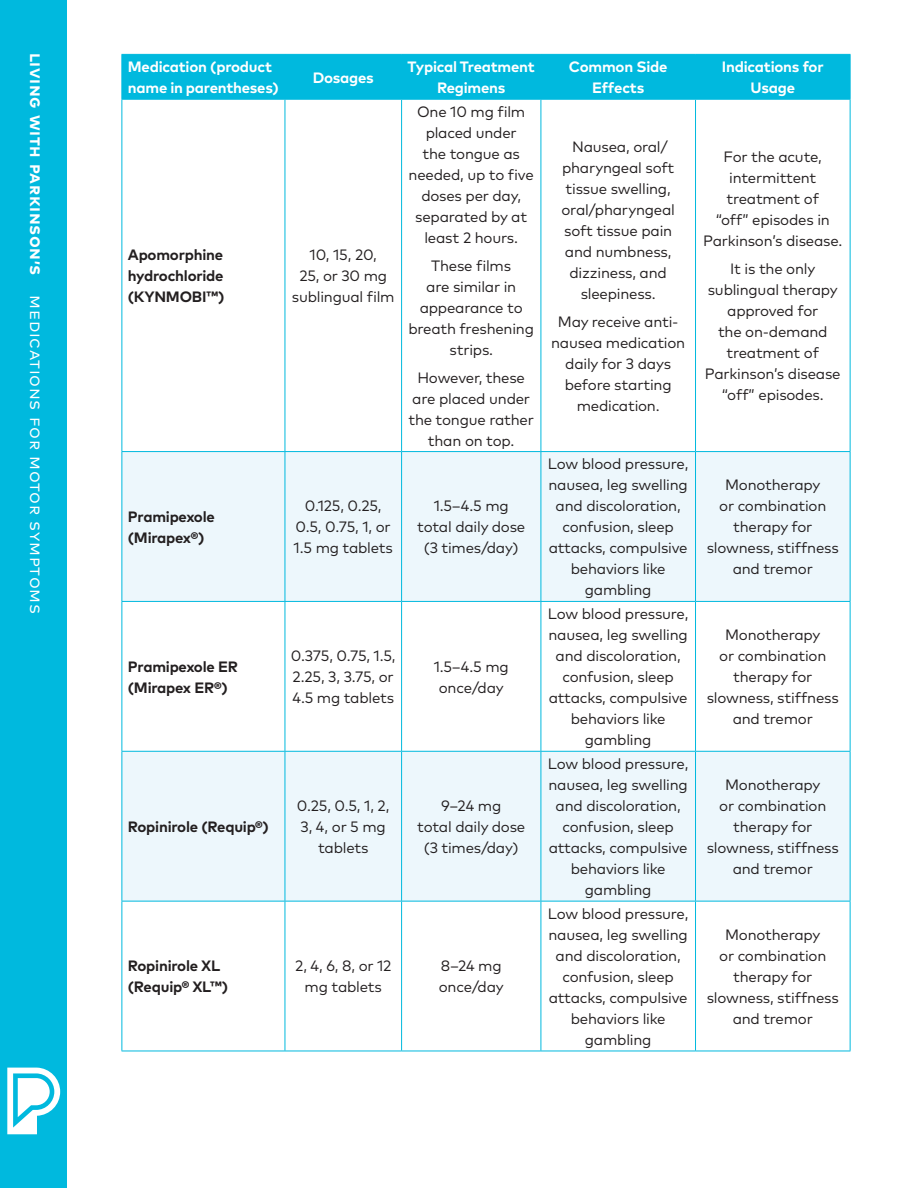
<style>
.page{position:relative;width:918px;height:1188px;background:#fff}
.page>*{position:absolute;margin:0;border:0;box-sizing:border-box;transform-origin:0 0}
.t1{font:18px "Mark OT";letter-spacing:.04em;color:#fff}
.Body_Copy{font:15px/21px "Mark OT";letter-spacing:-.015em;color:#231f20;text-align:center}
.Body_Copy-2{font:700 15px/21px "Mark OT";letter-spacing:-.015em;color:#231f20}
.Body_Copy-3{font:700 15px/21px "Mark OT";letter-spacing:-.015em;color:#fff;text-align:center}
.s1{font-weight:700}
</style>
<div class="page">
<div style="left:0;top:0;width:68px;height:1188px;background:#00b9de"></div>
<svg style="left:7px;top:1068px;width:53px;height:66px"></svg>
<div style="left:123px;top:55px;width:727px;height:44px;background:#00b9de"></div>
<svg style="left:123px;top:452px;width:727px;height:449px;fill:#edf7fc"></svg>
<hr style="left:285px;top:54px;width:117px;height:1px;background:#00b9de">
<hr style="left:402px;top:54px;width:139px;height:1px;background:#00b9de">
<hr style="left:401px;top:55px;width:1px;height:44px;background:#00b9de">
<hr style="left:541px;top:54px;width:155px;height:1px;background:#00b9de">
<hr style="left:541px;top:55px;width:1px;height:44px;background:#00b9de">
<hr style="left:696px;top:54px;width:154px;height:1px;background:#00b9de">
<hr style="left:695px;top:55px;width:1px;height:44px;background:#00b9de">
<hr style="left:850px;top:55px;width:1px;height:44px;background:#00b9de">
<hr style="left:285px;top:99px;width:117px;height:1px;background:#00b9de">
<hr style="left:285px;top:100px;width:1px;height:351px;background:#00b9de">
<hr style="left:402px;top:99px;width:139px;height:1px;background:#00b9de">
<hr style="left:401px;top:100px;width:1px;height:351px;background:#00b9de">
<hr style="left:541px;top:99px;width:155px;height:1px;background:#00b9de">
<hr style="left:541px;top:100px;width:1px;height:351px;background:#00b9de">
<hr style="left:696px;top:99px;width:154px;height:1px;background:#00b9de">
<hr style="left:285px;top:452px;width:1px;height:149px;background:#00b9de">
<hr style="left:401px;top:452px;width:1px;height:149px;background:#00b9de">
<hr style="left:541px;top:452px;width:1px;height:149px;background:#00b9de">
<hr style="left:122px;top:601px;width:163px;height:1px;background:#00b9de">
<hr style="left:285px;top:601px;width:117px;height:1px;background:#00b9de">
<hr style="left:285px;top:602px;width:1px;height:149px;background:#00b9de">
<hr style="left:402px;top:601px;width:139px;height:1px;background:#00b9de">
<hr style="left:401px;top:602px;width:1px;height:149px;background:#00b9de">
<hr style="left:541px;top:601px;width:155px;height:1px;background:#00b9de">
<hr style="left:541px;top:602px;width:1px;height:149px;background:#00b9de">
<hr style="left:696px;top:601px;width:154px;height:1px;background:#00b9de">
<hr style="left:122px;top:751px;width:163px;height:1px;background:#00b9de">
<hr style="left:285px;top:751px;width:117px;height:1px;background:#00b9de">
<hr style="left:285px;top:752px;width:1px;height:149px;background:#00b9de">
<hr style="left:402px;top:751px;width:139px;height:1px;background:#00b9de">
<hr style="left:401px;top:752px;width:1px;height:149px;background:#00b9de">
<hr style="left:541px;top:751px;width:155px;height:1px;background:#00b9de">
<hr style="left:541px;top:752px;width:1px;height:149px;background:#00b9de">
<hr style="left:696px;top:751px;width:154px;height:1px;background:#00b9de">
<hr style="left:122px;top:901px;width:163px;height:1px;background:#00b9de">
<hr style="left:285px;top:901px;width:117px;height:1px;background:#00b9de">
<hr style="left:285px;top:901px;width:1px;height:150px;background:#00b9de">
<hr style="left:402px;top:901px;width:139px;height:1px;background:#00b9de">
<hr style="left:401px;top:901px;width:1px;height:150px;background:#00b9de">
<hr style="left:541px;top:901px;width:155px;height:1px;background:#00b9de">
<hr style="left:541px;top:901px;width:1px;height:150px;background:#00b9de">
<hr style="left:696px;top:901px;width:154px;height:1px;background:#00b9de">
<hr style="left:122px;top:1051px;width:163px;height:1px;background:#00b9de">
<hr style="left:285px;top:1051px;width:117px;height:1px;background:#00b9de">
<hr style="left:402px;top:1051px;width:139px;height:1px;background:#00b9de">
<hr style="left:541px;top:1051px;width:155px;height:1px;background:#00b9de">
<hr style="left:696px;top:1051px;width:154px;height:1px;background:#00b9de">
<hr style="left:122px;top:100px;width:1px;height:351px;background:#00b9de">
<hr style="left:695px;top:100px;width:1px;height:351px;background:#00b9de">
<hr style="left:850px;top:100px;width:1px;height:351px;background:#00b9de">
<hr style="left:122px;top:451px;width:163px;height:1px;background:#00b9de">
<hr style="left:122px;top:452px;width:1px;height:149px;background:#00b9de">
<hr style="left:285px;top:451px;width:117px;height:1px;background:#00b9de">
<hr style="left:402px;top:451px;width:139px;height:1px;background:#00b9de">
<hr style="left:541px;top:451px;width:155px;height:1px;background:#00b9de">
<hr style="left:696px;top:451px;width:154px;height:1px;background:#00b9de">
<hr style="left:695px;top:452px;width:1px;height:149px;background:#00b9de">
<hr style="left:850px;top:452px;width:1px;height:149px;background:#00b9de">
<hr style="left:122px;top:602px;width:1px;height:149px;background:#00b9de">
<hr style="left:695px;top:602px;width:1px;height:149px;background:#00b9de">
<hr style="left:850px;top:602px;width:1px;height:149px;background:#00b9de">
<hr style="left:122px;top:752px;width:1px;height:149px;background:#00b9de">
<hr style="left:695px;top:752px;width:1px;height:149px;background:#00b9de">
<hr style="left:850px;top:752px;width:1px;height:149px;background:#00b9de">
<hr style="left:122px;top:901px;width:1px;height:150px;background:#00b9de">
<hr style="left:695px;top:901px;width:1px;height:150px;background:#00b9de">
<hr style="left:850px;top:901px;width:1px;height:150px;background:#00b9de">
<hr style="left:122px;top:54px;width:163px;height:1px;background:#00b9de">
<hr style="left:122px;top:55px;width:1px;height:44px;background:#00b9de">
<hr style="left:285px;top:55px;width:1px;height:44px;background:#00b9de">
<hr style="left:122px;top:99px;width:163px;height:1px;background:#00b9de">
<p class="t1" style="left:47px;top:53px;width:563px;rotate:90deg"><span class="s1">living with Parkinson’s</span> Medications for Motor Sym ptom s</p>
<p class="Body_Copy-3" style="left:128px;top:56px;width:153px;text-align:left">Medication (product name in parentheses)</p>
<p class="Body_Copy-3" style="left:313px;top:66px;width:63px">Dosages</p>
<p class="Body_Copy-3" style="left:408px;top:56px;width:129px">Typical Treatment<br>Regimens</p>
<p class="Body_Copy-3" style="left:569px;top:56px;width:100px">Common Side<br>Effects</p>
<p class="Body_Copy-3" style="left:722px;top:56px;width:103px">Indications for<br>Usage</p>
<p class="Body_Copy" style="left:409px;top:101px;width:127px">One 10 mg film placed under<br>the tongue as needed, up to five doses per day, separated by at least 2 hours.</p>
<p class="Body_Copy" style="left:408px;top:255px;width:127px">These films<br>are similar in appearance to breath freshening strips.</p>
<p class="Body_Copy" style="left:408px;top:367px;width:127px">However, these are placed under the tongue rather than on top.</p>
<p class="Body_Copy" style="left:562px;top:136px;width:115px">Nausea, oral/ pharyngeal soft tissue swelling, oral/pharyngeal soft tissue pain and numbness, dizziness, and sleepiness.</p>
<p class="Body_Copy" style="left:551px;top:311px;width:136px">May receive anti&shy;nausea medication daily for 3 days before starting medication.</p>
<p class="Body_Copy" style="left:703px;top:146px;width:141px">For the acute, intermittent treatment of<br>“off” episodes in<br>Parkinson’s disease.</p>
<p class="Body_Copy" style="left:705px;top:258px;width:137px">It is the only sublingual therapy approved for<br>the on-demand treatment of<br>Parkinson’s disease “off” episodes.</p>
<p class="Body_Copy-2" style="left:128px;top:244px;width:98px;text-align:justify">Apomorphine hydrochloride (KYNMOBI™)</p>
<p class="Body_Copy" style="left:292px;top:244px;width:104px">10, 15, 20,<br>25, or 30 mg sublingual film</p>
<p class="Body_Copy" style="left:548px;top:453px;width:142px">Low blood pressure, nausea, leg swelling and discoloration, confusion, sleep attacks, compulsive behaviors like gambling</p>
<p class="Body_Copy" style="left:707px;top:474px;width:134px">Monotherapy<br>or combination therapy for slowness, stiffness and tremor</p>
<p class="Body_Copy-2" style="left:128px;top:506px;width:88px">Pramipexole (Mirapex®)</p>
<p class="Body_Copy" style="left:294px;top:495px;width:101px">0.125, 0.25,<br>0.5, 0.75, 1, or<br>1.5 mg tablets</p>
<p class="Body_Copy" style="left:417px;top:495px;width:110px">1.5–4.5 mg total daily dose (3 times/day)</p>
<p class="Body_Copy" style="left:548px;top:603px;width:142px">Low blood pressure, nausea, leg swelling and discoloration, confusion, sleep attacks, compulsive behaviors like gambling</p>
<p class="Body_Copy" style="left:707px;top:624px;width:134px">Monotherapy<br>or combination therapy for slowness, stiffness and tremor</p>
<p class="Body_Copy-2" style="left:128px;top:656px;width:112px">Pramipexole ER (Mirapex ER®)</p>
<p class="Body_Copy" style="left:291px;top:645px;width:106px;text-align:justify">0.375, 0.75, 1.5, 2.25, 3, 3.75, or 4.5 mg tablets</p>
<p class="Body_Copy" style="left:434px;top:656px;width:77px">1.5–4.5 mg once/day</p>
<p class="Body_Copy-2" style="left:128px;top:816px;width:143px">Ropinirole (Requip®)</p>
<p class="Body_Copy" style="left:297px;top:795px;width:94px">0.25, 0.5, 1, 2,<br>3, 4, or 5 mg tablets</p>
<p class="Body_Copy" style="left:417px;top:795px;width:110px">9–24 mg<br>total daily dose (3 times/day)</p>
<p class="Body_Copy-2" style="left:128px;top:955px;width:102px">Ropinirole XL (Requip® XL™)</p>
<p class="Body_Copy" style="left:295px;top:955px;width:98px">2, 4, 6, 8, or 12 mg tablets</p>
<p class="Body_Copy" style="left:439px;top:955px;width:66px;text-align:left">8–24 mg once/day</p>
<p class="Body_Copy" style="left:548px;top:753px;width:142px">Low blood pressure, nausea, leg swelling and discoloration, confusion, sleep attacks, compulsive behaviors like gambling</p>
<p class="Body_Copy" style="left:548px;top:903px;width:142px">Low blood pressure, nausea, leg swelling and discoloration, confusion, sleep attacks, compulsive behaviors like gambling</p>
<p class="Body_Copy" style="left:707px;top:774px;width:134px">Monotherapy<br>or combination therapy for slowness, stiffness and tremor</p>
<p class="Body_Copy" style="left:707px;top:924px;width:134px">Monotherapy<br>or combination therapy for slowness, stiffness and tremor</p>
</div>
